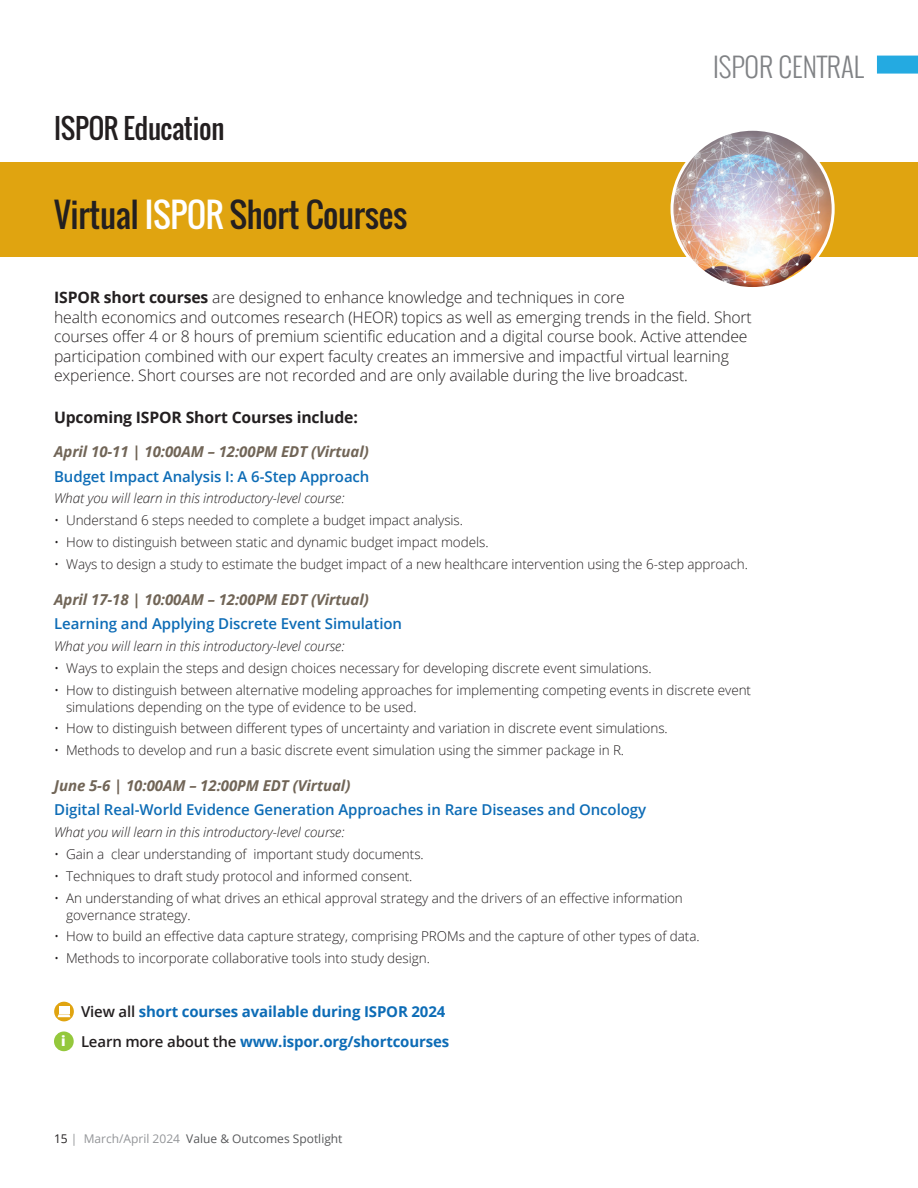
<style>
.page{position:relative;width:918px;height:1188px;background:#fff}
.page>*{position:absolute;margin:0;border:0;box-sizing:border-box;transform-origin:0 0}
.t1{font:33px "Oswald";letter-spacing:-.01em;color:#231f20}
.t2{font:27px "Oswald";letter-spacing:-.01em;color:#231f20}
.t3{font:300 27px "Oswald";color:#808285}
.t4{font:300 15.75px/19.5px "Open Sans";letter-spacing:-.01em;color:#231f20}
.t5{font:700 15.75px "Open Sans";letter-spacing:-.01em;color:#231f20}
.t6{font:600 15px "Open Sans";letter-spacing:-.005em;color:#0d6cb6}
.t7{font:italic 700 15px "Open Sans";letter-spacing:-.005em;color:#716557}
.t8{font:700 15px/30px "Open Sans";letter-spacing:-.01em;color:#0d6cb6}
.t9{font:800 13.8px "Open Sans";color:#fff}
.t10{font:300 13.5px/16.5px "Open Sans";letter-spacing:-.005em;color:#231f20}
.t11{font:italic 300 13.5px "Open Sans";letter-spacing:-.005em;color:#231f20}
.t12{font:12px "Open Sans";color:#57585a}
.s1{color:#fff}
.s2{font-weight:700}
.s3{font-weight:600;color:#231f20}
.s4{color:#231f20}
.s5{color:#939598}
</style>
<div class="page">
<div style="left:877px;top:56px;width:41px;height:18px;background:#24aae1"></div>
<div style="left:0;top:162px;width:918px;height:94px;background:#e0a410"></div>
<img style="left:672px;top:132px;width:161px;height:154px">
<div style="left:671px;top:128px;width:164px;height:162px;border:3px solid #fff;border-radius:50%"></div>
<svg style="left:54px;top:1002px;width:20px;height:19px"></svg>
<div style="left:59px;top:1006px;width:10px;height:7px;background:#fff"></div>
<svg style="left:58px;top:1014px;width:12px;height:3px"></svg>
<div style="left:54px;top:1032px;width:20px;height:19px;background:#94c83c;border-radius:50%"></div>
<h2 class="t2" style="left:54px;top:108px;width:172px">ISPOR Education</h2>
<h1 class="t1" style="left:54px;top:190px;width:355px">Virtual <span class="s1">ISPOR</span> Short Courses</h1>
<h2 class="t3" style="left:713px;top:47px;width:152px">ISPOR CENTRAL</h2>
<p class="t4" style="left:54px;top:287px;width:699px"><span class="s2">ISPOR short courses</span> are designed to enhance knowledge and techniques in core<br>health economics and outcomes research (HEOR) topics as well as emerging trends in the field. Short courses offer 4 or 8 hours of premium scientific education and a digital course book. Active attendee participation combined with our expert faculty creates an immersive and impactful virtual learning experience. Short courses are not recorded and are only available during the live broadcast.</p>
<p class="t5" style="left:54px;top:407px;width:305px">Upcoming ISPOR Short Courses include:</p>
<p class="t7" style="left:54px;top:441px;width:316px">April 10-11 | 10:00AM – 12:00PM EDT (Virtual)</p>
<p class="t6" style="left:54px;top:466px;width:317px">Budget Impact Analysis I: A 6-Step Approach</p>
<p class="t11" style="left:54px;top:489px;width:292px">What you will learn in this introductory-level course:</p>
<p class="t10" style="left:54px;top:512px;width:410px">• Understand 6 steps needed to complete a budget impact analysis.</p>
<p class="t10" style="left:54px;top:534px;width:436px">• How to distinguish between static and dynamic budget impact models.</p>
<p class="t10" style="left:54px;top:556px;width:695px">• Ways to design a study to estimate the budget impact of a new healthcare intervention using the 6-step approach.</p>
<p class="t7" style="left:54px;top:589px;width:316px">April 17-18 | 10:00AM – 12:00PM EDT (Virtual)</p>
<p class="t6" style="left:54px;top:614px;width:349px">Learning and Applying Discrete Event Simulation</p>
<p class="t11" style="left:54px;top:637px;width:292px">What you will learn in this introductory-level course:</p>
<p class="t10" style="left:54px;top:660px;width:599px">• Ways to explain the steps and design choices necessary for developing discrete event simulations.</p>
<p class="t10" style="left:66px;top:682px;width:687px;text-indent:-12px">• How to distinguish between alternative modeling approaches for implementing competing events in discrete event simulations depending on the type of evidence to be used.</p>
<p class="t10" style="left:54px;top:720px;width:615px">• How to distinguish between different types of uncertainty and variation in discrete event simulations.</p>
<p class="t10" style="left:54px;top:742px;width:572px">• Methods to develop and run a basic discrete event simulation using the simmer package in R.</p>
<p class="t7" style="left:54px;top:775px;width:298px">June 5-6 | 10:00AM – 12:00PM EDT (Virtual)</p>
<p class="t6" style="left:54px;top:800px;width:594px">Digital Real-World Evidence Generation Approaches in Rare Diseases and Oncology</p>
<p class="t11" style="left:54px;top:823px;width:292px">What you will learn in this introductory-level course:</p>
<p class="t10" style="left:54px;top:846px;width:371px">• Gain a clear understanding of important study documents.</p>
<p class="t10" style="left:54px;top:868px;width:360px">• Techniques to draft study protocol and informed consent.</p>
<p class="t10" style="left:66px;top:890px;width:618px;text-indent:-12px">• An understanding of what drives an ethical approval strategy and the drivers of an effective information governance strategy.</p>
<p class="t10" style="left:54px;top:928px;width:647px">• How to build an effective data capture strategy, comprising PROMs and the capture of other types of data.</p>
<p class="t10" style="left:54px;top:950px;width:377px">• Methods to incorporate collaborative tools into study design.</p>
<p class="t9" style="left:61px;top:1030px;width:6px">i</p>
<p class="t8" style="left:81px;top:997px;width:370px"><span class="s3">View all</span> short courses available during ISPOR 2024<br><span class="s3">Learn more about the</span> www.ispor.org/shortcourses</p>
<p class="t12" style="left:54px;top:1131px;width:290px"><span class="s4">15</span> <span class="s5">| March/April 2024</span> Value &amp; Outcomes Spotlight</p>
</div>
